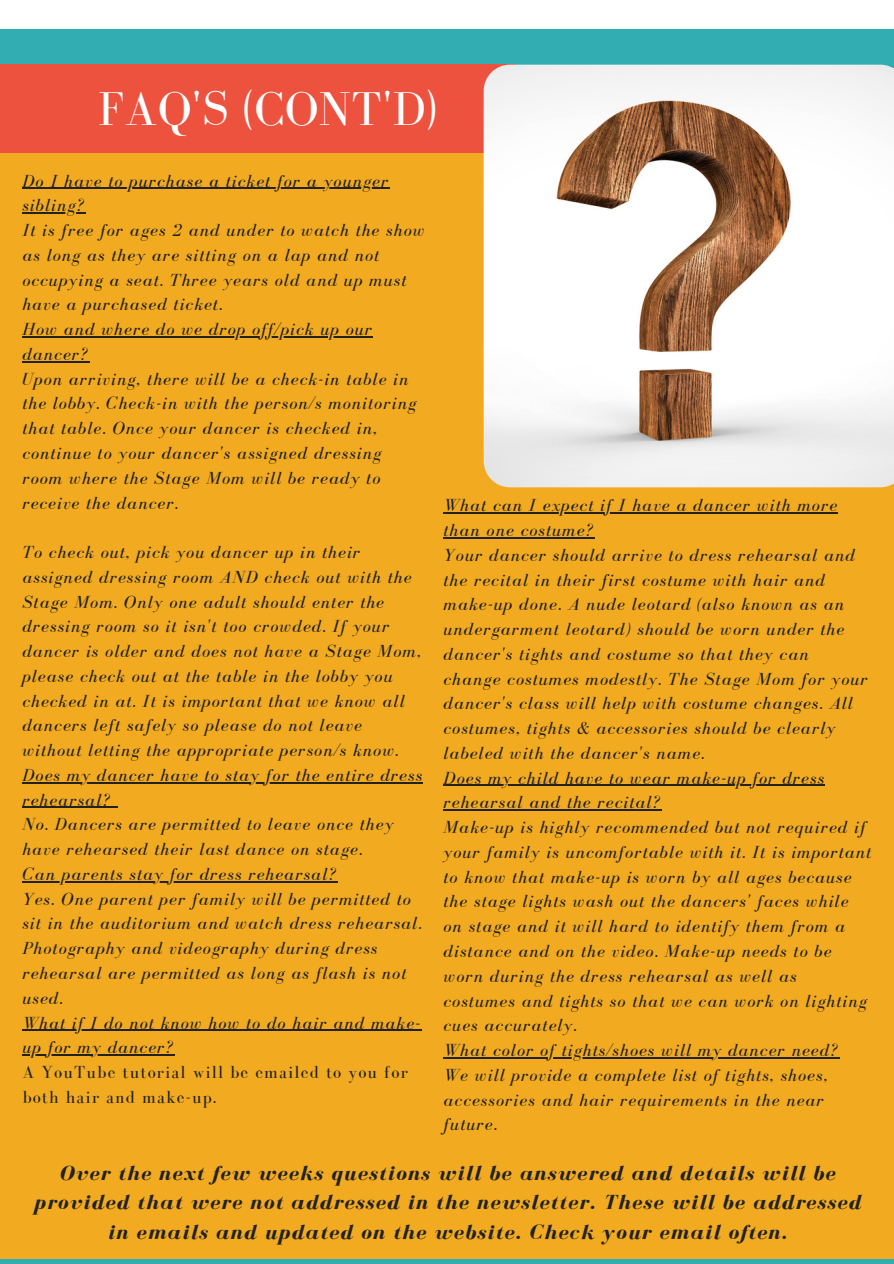
<style>
.page{position:relative;width:894px;height:1264px;background:#fff}
.page>*{position:absolute;margin:0;border:0;box-sizing:border-box;transform-origin:0 0}
.t1{font:48.75px "Bodoni FLF";letter-spacing:.01em;color:#fff}
.t2{font:italic 700 21px/29.2px "Bodoni FLF";letter-spacing:.06em;color:#222;text-align:center}
.t3{font:italic 18px/24.8px "Bodoni FLF";letter-spacing:.06em;color:#222}
.t4{font:18px/24.8px "Bodoni FLF";letter-spacing:.06em;color:#222}
.s1{font-style:italic}
</style>
<div class="page">
<div style="left:0;top:44px;width:893px;height:1219px;background:#f2aa21"></div>
<hr style="left:0;top:1259px;width:893px;height:4px;background:#32aeb3">
<div style="left:0;top:29px;width:893px;height:38px;background:#32aeb3"></div>
<div style="left:0;top:65px;width:515px;height:87px;background:#ed523e"></div>
<img style="left:483px;top:65px;width:410px;height:422px">
<hr style="left:443px;top:512px;width:395px;height:1px;background:#222">
<hr style="left:443px;top:537px;width:151px;height:1px;background:#222">
<hr style="left:443px;top:784px;width:382px;height:2px;background:#222">
<hr style="left:443px;top:809px;width:218px;height:1px;background:#222">
<hr style="left:443px;top:1057px;width:396px;height:1px;background:#222">
<hr style="left:22px;top:188px;width:367px;height:1px;background:#222">
<hr style="left:22px;top:212px;width:64px;height:2px;background:#222">
<hr style="left:22px;top:336px;width:351px;height:1px;background:#222">
<hr style="left:22px;top:361px;width:68px;height:1px;background:#222">
<hr style="left:22px;top:782px;width:401px;height:1px;background:#222">
<hr style="left:22px;top:806px;width:90px;height:2px;background:#222">
<hr style="left:22px;top:881px;width:315px;height:1px;background:#222">
<hr style="left:22px;top:1029px;width:399px;height:1px;background:#222">
<hr style="left:22px;top:1054px;width:153px;height:1px;background:#222">
<p class="t1" style="left:98px;top:82px;width:340px">FAQ'S (CONT'D)</p>
<p class="t3" style="left:22px;top:168px;width:367px">Do I have to purchase a ticket for a younger</p>
<p class="t3" style="left:22px;top:193px;width:403px">sibling?<br>It is free for ages 2 and under to watch the show</p>
<p class="t3" style="left:22px;top:242px;width:385px">as long as they are sitting on a lap and not occupying a seat. Three years old and up must have a purchased ticket.</p>
<p class="t3" style="left:22px;top:317px;width:351px">How and where do we drop off/pick up our dancer?</p>
<p class="t3" style="left:22px;top:366px;width:395px">Upon arriving, there will be a check-in table in the lobby. Check-in with the person/s monitoring that table. Once your dancer is checked in, continue to your dancer's assigned dressing room where the Stage Mom will be ready to receive the dancer.</p>
<p class="t3" style="left:22px;top:539px;width:400px">To check out, pick you dancer up in their assigned dressing room AND check out with the Stage Mom. Only one adult should enter the dressing room so it isn't too crowded. If your dancer is older and does not have a Stage Mom, please check out at the table in the lobby you checked in at. It is important that we know all dancers left safely so please do not leave without letting the appropriate person/s know.</p>
<p class="t3" style="left:22px;top:762px;width:401px">Does my dancer have to stay for the entire dress rehearsal?</p>
<p class="t3" style="left:22px;top:812px;width:372px">No. Dancers are permitted to leave once they have rehearsed their last dance on stage.</p>
<p class="t3" style="left:22px;top:861px;width:316px">Can parents stay for dress rehearsal?</p>
<p class="t3" style="left:22px;top:886px;width:400px">Yes. One parent per family will be permitted to sit in the auditorium and watch dress rehearsal.</p>
<p class="t3" style="left:22px;top:935px;width:385px">Photography and videography during dress rehearsal are permitted as long as flash is not used.</p>
<p class="t3" style="left:22px;top:1010px;width:399px">What if I do not know how to do hair and make-</p>
<p class="t4" style="left:22px;top:1034px;width:387px"><span class="s1">up for my dancer?<br></span>A YouTube tutorial will be emailed to you for</p>
<p class="t4" style="left:22px;top:1084px;width:196px">both hair and make-up.</p>
<h1 class="t3" style="left:443px;top:493px;width:395px">What can I expect if I have a dancer with more than one costume?</h1>
<p class="t3" style="left:443px;top:542px;width:425px">Your dancer should arrive to dress rehearsal and the recital in their first costume with hair and make-up done. A nude leotard (also known as an undergarment leotard) should be worn under the dancer's tights and costume so that they can change costumes modestly. The Stage Mom for your dancer's class will help with costume changes. All costumes, tights &amp; accessories should be clearly labeled with the dancer's name.</p>
<p class="t3" style="left:443px;top:765px;width:382px">Does my child have to wear make-up for dress rehearsal and the recital?</p>
<p class="t3" style="left:443px;top:814px;width:429px">Make-up is highly recommended but not required if your family is uncomfortable with it. It is important to know that make-up is worn by all ages because the stage lights wash out the dancers' faces while on stage and it will hard to identify them from a distance and on the video. Make-up needs to be worn during the dress rehearsal as well as costumes and tights so that we can work on lighting cues accurately.</p>
<p class="t3" style="left:443px;top:1037px;width:396px">What color of tights/shoes will my dancer need?</p>
<p class="t3" style="left:443px;top:1062px;width:385px">We will provide a complete list of tights, shoes, accessories and hair requirements in the near future.</p>
<p class="t2" style="left:34px;top:1158px;width:828px">Over the next few weeks questions will be answered and details will be provided that were not addressed in the newsletter. These will be addressed in emails and updated on the website. Check your email often.</p>
</div>
